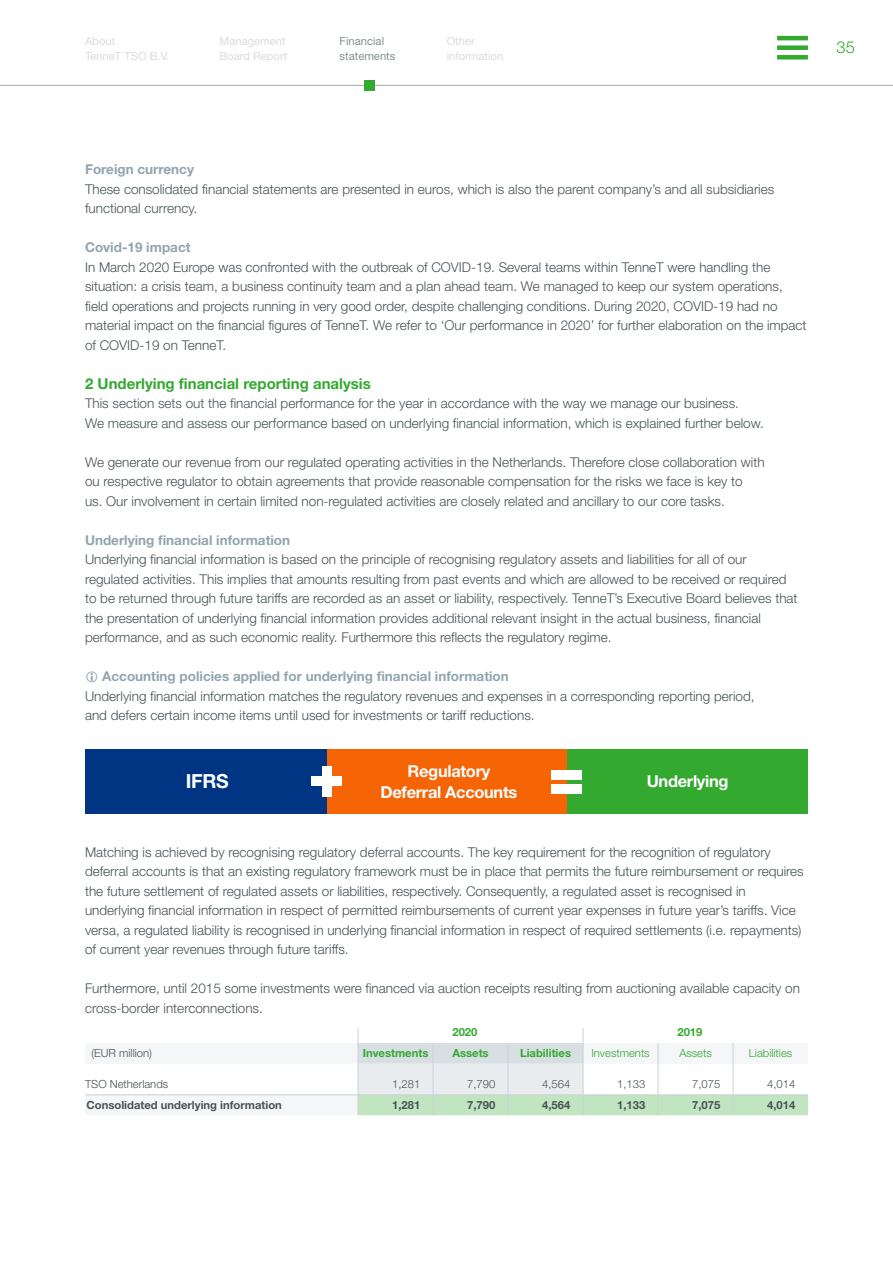
<style>
.page{position:relative;width:893px;height:1263px;background:#fff}
.page>*{position:absolute;margin:0;border:0;box-sizing:border-box;transform-origin:0 0}
.t1{font:700 19.35px "Helvetica Neue LT Std";color:#fff}
.t2{font:700 16.5px/21px "Helvetica Neue LT Std";letter-spacing:-.02em;color:#fff;text-align:center}
.t3{font:300 16.5px "Helvetica Neue LT Std";color:#33a92f}
.t4{font:700 15px "Helvetica Neue LT Std";color:#33a92f}
.t5{font:300 13.5px/19.5px "Helvetica Neue LT Std";color:#485255}
.t6{font:700 13.5px "Helvetica Neue LT Std";color:#91a5ae}
.t7{font:700 11.25px "Helvetica Neue LT Std";color:#485255}
.t8{font:300 11.25px "Helvetica Neue LT Std";color:#485255}
.t9{font:11.25px/14.2px "Helvetica Neue LT Std";color:#dadcdd}
.t10{font:700 11.25px "Helvetica Neue LT Std";color:#33a92f}
.t11{font:300 11.25px "Helvetica Neue LT Std";color:#33a92f}
.t12{font:11.25px/14.2px "Helvetica Neue LT Std";color:#888f91}
</style>
<div class="page">
<div style="left:85px;top:749px;width:245px;height:64px;background:#003584"></div>
<div style="left:566px;top:749px;width:242px;height:64px;background:#33a92f"></div>
<div style="left:327px;top:749px;width:239px;height:64px;background:#f56405"></div>
<div style="left:552px;top:770px;width:30px;height:9px;background:#fff"></div>
<div style="left:552px;top:784px;width:30px;height:10px;background:#fff"></div>
<div style="left:311px;top:777px;width:31px;height:9px;background:#fff"></div>
<div style="left:322px;top:766px;width:9px;height:30px;background:#fff"></div>
<svg style="left:85px;top:1043px;width:273px;height:72px;fill:#f4f6f7"></svg>
<hr style="left:85px;top:1094px;width:273px;height:1px;background:#c8d2d6">
<svg style="left:358px;top:1028px;width:450px;height:87px"></svg>
<hr style="left:0;top:85px;width:893px;height:1px;background:#a5a9aa">
<div style="left:364px;top:80px;width:11px;height:10px;background:#33a92f"></div>
<hr style="left:777px;top:36px;width:31px;height:4px;background:#33a92f">
<div style="left:777px;top:45px;width:31px;height:5px;background:#33a92f"></div>
<div style="left:777px;top:55px;width:31px;height:5px;background:#33a92f"></div>
<p class="t9" style="left:85px;top:34px;width:86px">About<br>TenneT TSO B.V.</p>
<p class="t9" style="left:447px;top:34px;width:58px">Other information</p>
<p class="t9" style="left:220px;top:34px;width:69px">Management<br>Board Report</p>
<p class="t12" style="left:340px;top:34px;width:57px">Financial statements</p>
<p class="t3" style="left:837px;top:37px;width:20px">35</p>
<p class="t6" style="left:85px;top:161px;width:111px">Foreign currency</p>
<p class="t5" style="left:85px;top:179px;width:691px">These consolidated financial statements are presented in euros, which is also the parent company’s and all subsidiaries functional currency.</p>
<p class="t6" style="left:85px;top:239px;width:107px">Covid-19 impact</p>
<p class="t5" style="left:85px;top:257px;width:723px">In March 2020 Europe was confronted with the outbreak of COVID-19. Several teams within TenneT were handling the situation: a crisis team, a business continuity team and a plan ahead team. We managed to keep our system operations, field operations and projects running in very good order, despite challenging conditions. During 2020, COVID-19 had no material impact on the financial figures of TenneT. We refer to ‘Our performance in 2020’ for further elaboration on the impact of COVID-19 on TenneT.</p>
<p class="t4" style="left:85px;top:374px;width:287px">2 Underlying financial reporting analysis</p>
<p class="t5" style="left:85px;top:393px;width:680px">This section sets out the financial performance for the year in accordance with the way we manage our business.<br>We measure and assess our performance based on underlying financial information, which is explained further below.</p>
<p class="t5" style="left:85px;top:452px;width:681px">We generate our revenue from our regulated operating activities in the Netherlands. Therefore close collaboration with ou respective regulator to obtain agreements that provide reasonable compensation for the risks we face is key to<br>us. Our involvement in certain limited non-regulated activities are closely related and ancillary to our core tasks.</p>
<p class="t6" style="left:85px;top:532px;width:207px">Underlying financial information</p>
<p class="t5" style="left:85px;top:549px;width:714px">Underlying financial information is based on the principle of recognising regulatory assets and liabilities for all of our regulated activities. This implies that amounts resulting from past events and which are allowed to be received or required to be returned through future tariffs are recorded as an asset or liability, respectively. TenneT’s Executive Board believes that the presentation of underlying financial information provides additional relevant insight in the actual business, financial performance, and as such economic reality. Furthermore this reflects the regulatory regime.</p>
<p class="t6" style="left:102px;top:668px;width:408px">Accounting policies applied for underlying financial information</p>
<p class="t5" style="left:85px;top:686px;width:671px">Underlying financial information matches the regulatory revenues and expenses in a corresponding reporting period, and defers certain income items until used for investments or tariff reductions.</p>
<h1 class="t1" style="left:186px;top:769px;width:44px">IFRS</h1>
<p class="t2" style="left:381px;top:760px;width:138px">Regulatory<br>Deferral Accounts</p>
<p class="t2" style="left:647px;top:770px;width:83px">Underlying</p>
<p class="t5" style="left:85px;top:842px;width:720px">Matching is achieved by recognising regulatory deferral accounts. The key requirement for the recognition of regulatory deferral accounts is that an existing regulatory framework must be in place that permits the future reimbursement or requires the future settlement of regulated assets or liabilities, respectively. Consequently, a regulated asset is recognised in underlying financial information in respect of permitted reimbursements of current year expenses in future year’s tariffs. Vice versa, a regulated liability is recognised in underlying financial information in respect of required settlements (i.e. repayments) of current year revenues through future tariffs.</p>
<p class="t5" style="left:85px;top:978px;width:716px">Furthermore, until 2015 some investments were financed via auction receipts resulting from auctioning available capacity on cross-border interconnections.</p>
<p class="t10" style="left:452px;top:1025px;width:27px">2020</p>
<p class="t10" style="left:677px;top:1025px;width:27px">2019</p>
<p class="t8" style="left:91px;top:1046px;width:62px">(EUR million)</p>
<p class="t10" style="left:363px;top:1046px;width:67px">Investments</p>
<p class="t10" style="left:452px;top:1046px;width:38px">Assets</p>
<p class="t10" style="left:520px;top:1046px;width:52px">Liabilities</p>
<p class="t11" style="left:591px;top:1046px;width:60px">Investments</p>
<p class="t11" style="left:679px;top:1046px;width:34px">Assets</p>
<p class="t11" style="left:749px;top:1046px;width:45px">Liabilities</p>
<p class="t8" style="left:85px;top:1077px;width:85px">TSO Netherlands</p>
<p class="t8" style="left:392px;top:1077px;width:30px">1,281</p>
<p class="t8" style="left:467px;top:1077px;width:30px">7,790</p>
<p class="t8" style="left:542px;top:1077px;width:30px">4,564</p>
<p class="t8" style="left:617px;top:1077px;width:30px">1,133</p>
<p class="t8" style="left:692px;top:1077px;width:30px">7,075</p>
<p class="t8" style="left:767px;top:1077px;width:30px">4,014</p>
<p class="t7" style="left:87px;top:1098px;width:197px">Consolidated underlying information</p>
<p class="t7" style="left:392px;top:1098px;width:30px">1,281</p>
<p class="t7" style="left:467px;top:1098px;width:30px">7,790</p>
<p class="t7" style="left:542px;top:1098px;width:30px">4,564</p>
<p class="t7" style="left:617px;top:1098px;width:30px">1,133</p>
<p class="t7" style="left:692px;top:1098px;width:30px">7,075</p>
<p class="t7" style="left:767px;top:1098px;width:30px">4,014</p>
</div>
